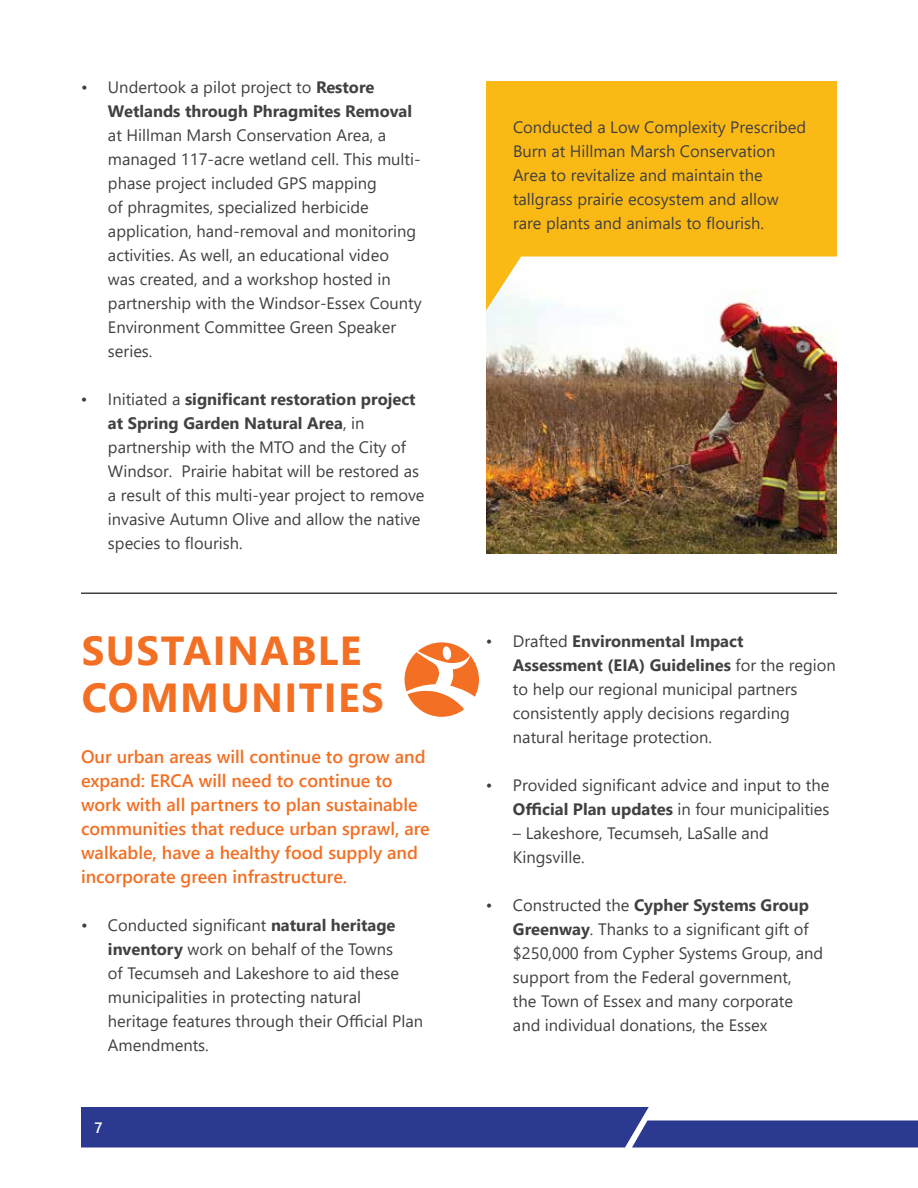
<style>
.page{position:relative;width:918px;height:1188px;background:#fff}
.page>*{position:absolute;margin:0;border:0;box-sizing:border-box;transform-origin:0 0}
.t1{font:700 40.5px/46.5px "Segoe UI";letter-spacing:.035em;color:#f26f23}
.t2{font:600 18px/24px "Segoe UI";color:#f26f23}
.t3{font:16.5px/24px "Segoe UI";color:#414042}
.t4{font:700 16.5px/24px "Segoe UI";color:#414042}
.t5{font:600 15px "Segoe UI";color:#fff}
.s1{font-weight:400}
.s2{font-weight:700}
</style>
<div class="page">
<hr style="left:81px;top:592px;width:756px;height:2px;background:#414042">
<img style="left:486px;top:310px;width:351px;height:244px">
<svg style="left:486px;top:81px;width:351px;height:229px;fill:#fab915"></svg>
<svg style="left:405px;top:642px;width:74px;height:75px"></svg>
<svg style="left:81px;top:1107px;width:837px;height:41px;background:#45519d"></svg>
<p class="t4" style="left:108px;top:75px;width:306px;text-indent:-27px"><span class="s1">• Undertook a pilot project to</span> Restore<br>Wetlands through Phragmites Removal</p>
<p class="t3" style="left:108px;top:123px;width:315px">at Hillman Marsh Conservation Area, a managed 117-acre wetland cell. This multi&shy;phase project included GPS mapping<br>of phragmites, specialized herbicide application, hand-removal and monitoring activities. As well, an educational video<br>was created, and a workshop hosted in partnership with the Windsor-Essex County Environment Committee Green Speaker series.</p>
<p class="t3" style="left:108px;top:387px;width:318px;text-indent:-27px">• Initiated a <span class="s2">significant restoration project at Spring Garden Natural Area</span>, in partnership with the MTO and the City of Windsor. Prairie habitat will be restored as a result of this multi-year project to remove invasive Autumn Olive and allow the native species to flourish.</p>
<h1 class="t1" style="left:82px;top:627px;width:232px">sustainable comm</h1>
<h1 class="t1" style="left:220px;top:674px;width:140px">unities</h1>
<p class="t2" style="left:81px;top:744px;width:350px">Our urban areas will continue to grow and expand: ERCA will need to continue to work with all partners to plan sustainable communities that reduce urban sprawl, are walkable, have a healthy food supply and incorporate green infrastructure.</p>
<p class="t3" style="left:108px;top:912px;width:317px;text-indent:-27px">• Conducted significant <span class="s2">natural heritage inventory</span> work on behalf of the Towns<br>of Tecumseh and Lakeshore to aid these municipalities in protecting natural heritage features through their Official Plan Amendments.</p>
<p class="t5" style="left:94px;top:1115px;width:10px">7</p>
<p class="t3" style="left:513px;top:115px;width:295px">Conducted a Low Complexity Prescribed Burn at Hillman Marsh Conservation Area to revitalize and maintain the tallgrass prairie ecosystem and allow rare plants and animals to flourish.</p>
<p class="t3" style="left:513px;top:628px;width:324px;text-indent:-27px">• Drafted <span class="s2">Environmental I mpact Assessment (EIA) Guidelines</span> for the region to help our regional municipal partners consistently apply decisions regarding natural heritage protection.</p>
<p class="t3" style="left:486px;top:772px;width:345px;text-align:right">• Provided significant advice and input to the<br><span class="s2">Official Plan updates</span> in four municipalities</p>
<p class="t3" style="left:513px;top:821px;width:258px">– Lakeshore, Tecumseh, LaSalle and<br>Kingsville.</p>
<p class="t3" style="left:513px;top:893px;width:312px;text-indent:-27px">• Constructed the <span class="s2">Cypher Systems Group Greenway</span>. Thanks to a significant gift of $250,000 from Cypher Systems Group, and support from the Federal government,<br>the Town of Essex and many corporate and individual donations, the Essex</p>
</div>
